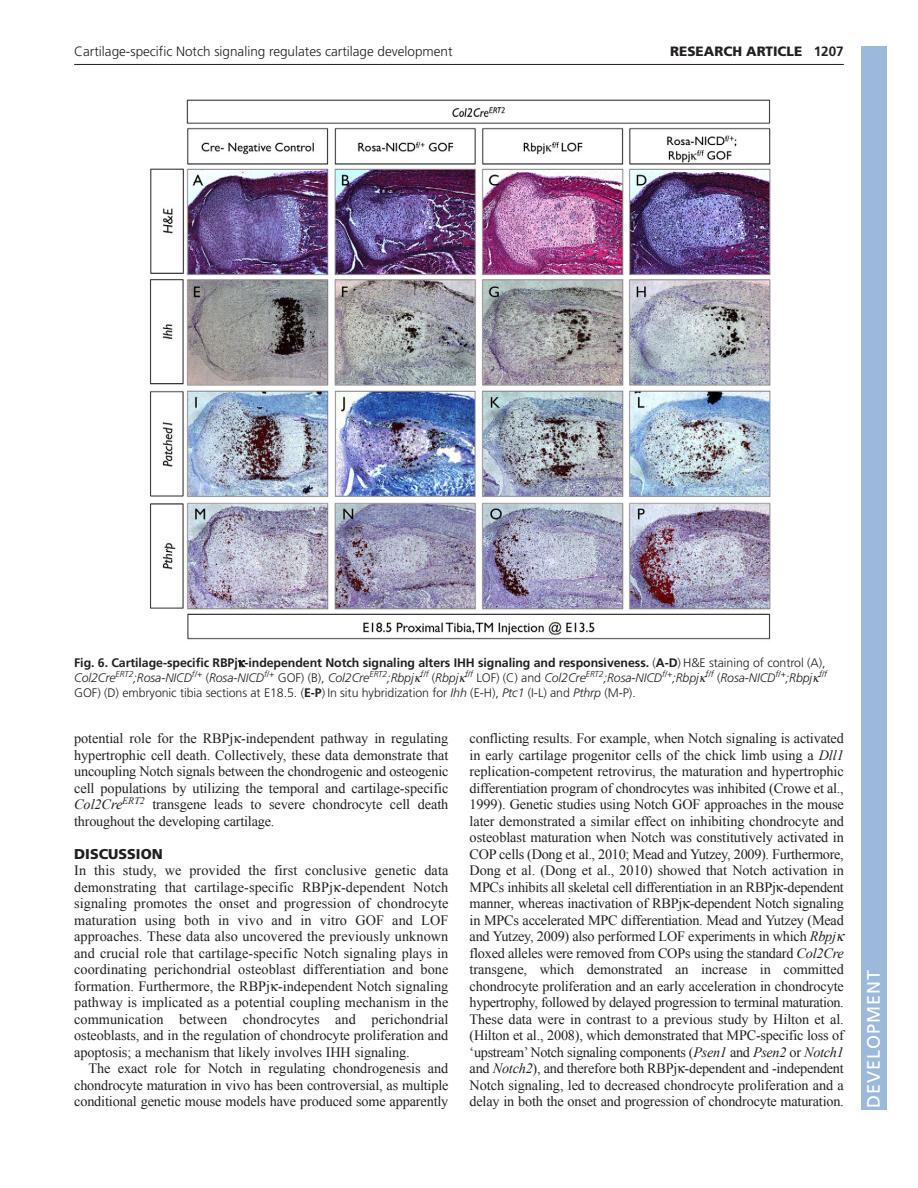
<style>
.page{position:relative;width:918px;height:1188px;background:#fff}
.page>*{position:absolute;margin:0;border:0;box-sizing:border-box;transform-origin:0 0}
.t1{font:18px "Frutiger LT Std";letter-spacing:.055em;color:#fff}
.t2{font:14.25px/16.5px "Times New Roman";letter-spacing:-.015em;color:#231f20;text-align:justify}
.t3{font:900 14.25px "Frutiger LT Std";color:#231f20}
.t4{font:300 13.5px "Frutiger LT Std";color:#231f20}
.t5{font:900 13.5px "Frutiger LT Std";color:#231f20}
.t6{font:300 12.3px/15px "Frutiger LT Std";letter-spacing:-.005em;color:#231f20}
.s1{font-weight:700}
.s2{font-style:italic}
</style>
<div class="page">
<hr style="left:74px;top:64px;width:770px;height:1px;background:#231f20">
<img style="left:150px;top:99px;width:621px;height:541px">
<div style="left:861px;top:46px;width:25px;height:1064px;background:#9cb9db"></div>
<p class="t4" style="left:74px;top:46px;width:380px">Cartilage-specific Notch signaling regulates cartilage development</p>
<p class="t5" style="left:670px;top:46px;width:175px">RESEARCH ARTICLE <span class="s1">1207</span></p>
<p class="t6" style="left:74px;top:656px;width:754px"><span class="s1">Fig. 6. Cartilage-specific RBPj -independent Notch signaling alters IHH signaling and responsiveness.</span> (<span class="s1">A-D</span>) H&amp;E staining of control (A),<br><span class="s2">Col2Cre</span><sup>ERT2</sup><span class="s2">;Rosa-NICD</span><sup>f/+</sup> (<span class="s2">Rosa-NICD</span><sup>f/+</sup> GOF) (B), <span class="s2">Col2Cre</span><sup>ERT2</sup><span class="s2">;Rbpj</span> <sup>f/f</sup> (<span class="s2">Rbpj</span> <sup>f/f</sup> LOF) (C) and <span class="s2">Col2Cre</span><sup>ERT2</sup><span class="s2">;Rosa-NICD</span><sup>f/+</sup><span class="s2">;Rbpj</span> <sup>f/f</sup> (<span class="s2">Rosa-NICD</span><sup>f/+</sup><span class="s2">;Rbpj</span> <sup>f/f<br></sup>GOF) (D) embryonic tibia sections at E18.5. (<span class="s1">E-P</span>) In situ hybridization for <span class="s2">Ihh</span> (E-H), <span class="s2">Ptc1</span> (I-L) and <span class="s2">Pthrp</span> (M-P).</p>
<p class="t2" style="left:74px;top:730px;width:376px">potential role for the RBPj -independent pathway in regulating hypertrophic cell death. Collectively, these data demonstrate that uncoupling Notch signals between the chondrogenic and osteogenic cell populations by utilizing the temporal and cartilage-specific <span class="s2">Col2Cre</span><sup>ERT2</sup> transgene leads to severe chondrocyte cell death throughout the developing cartilage.</p>
<p class="t3" style="left:74px;top:848px;width:90px">DISCUSSION</p>
<p class="t2" style="left:74px;top:862px;width:376px">In this study, we provided the first conclusive genetic data demonstrating that cartilage-specific RBPj -dependent Notch signaling promotes the onset and progression of chondrocyte maturation using both in vivo and in vitro GOF and LOF approaches. These data also uncovered the previously unknown and crucial role that cartilage-specific Notch signaling plays in coordinating perichondrial osteoblast differentiation and bone formation. Furthermore, the RBPj -independent Notch signaling pathway is implicated as a potential coupling mechanism in the communication between chondrocytes and perichondrial osteoblasts, and in the regulation of chondrocyte proliferation and apoptosis; a mechanism that likely involves IHH signaling.</p>
<p class="t2" style="left:74px;top:1060px;width:376px;text-indent:14px">The exact role for Notch in regulating chondrogenesis and chondrocyte maturation in vivo has been controversial, as multiple conditional genetic mouse models have produced some apparently</p>
<p class="t2" style="left:470px;top:730px;width:376px;text-align:left">conflicting results. For example, when Notch signaling is activated in early cartilage progenitor cells of the chick limb using a <span class="s2">Dll1 </span>replication-competent retrovirus, the maturation and hypertrophic differentiation program of chondrocytes was inhibited (Crowe et al., 1999). Genetic studies using Notch GOF approaches in the mouse later demonstrated a similar effect on inhibiting chondrocyte and osteoblast maturation when Notch was constitutively activated in COP cells (Dong et al., 2010; Mead and Yutzey, 2009). Furthermore, Dong et al. (Dong et al., 2010) showed that Notch activation in MPCs inhibits all skeletal cell differentiation in an RBPj -dependent manner, whereas inactivation of RBPj -dependent Notch signaling in MPCs accelerated MPC differentiation. Mead and Yutzey (Mead and Yutzey, 2009) also performed LOF experiments in which <span class="s2">Rbpj </span>floxed alleles were removed from COPs using the standard <span class="s2">Col2Cre </span>transgene, which demonstrated an increase in committed chondrocyte proliferation and an early acceleration in chondrocyte hypertrophy, followed by delayed progression to terminal maturation.<br>These data were in contrast to a previous study by Hilton et al. (Hilton et al., 2008), which demonstrated that MPC-specific loss of ‘upstream’ Notch signaling components (<span class="s2">Psen1</span> and <span class="s2">Psen2</span> or <span class="s2">Notch1 </span>and <span class="s2">Notch2</span>), and therefore both RBPj -dependent and -independent Notch signaling, led to decreased chondrocyte proliferation and a delay in both the onset and progression of chondrocyte maturation.</p>
<p class="t1" style="left:863px;top:1108px;width:140px;rotate:-90deg">DEVELOPMENT</p>
</div>
